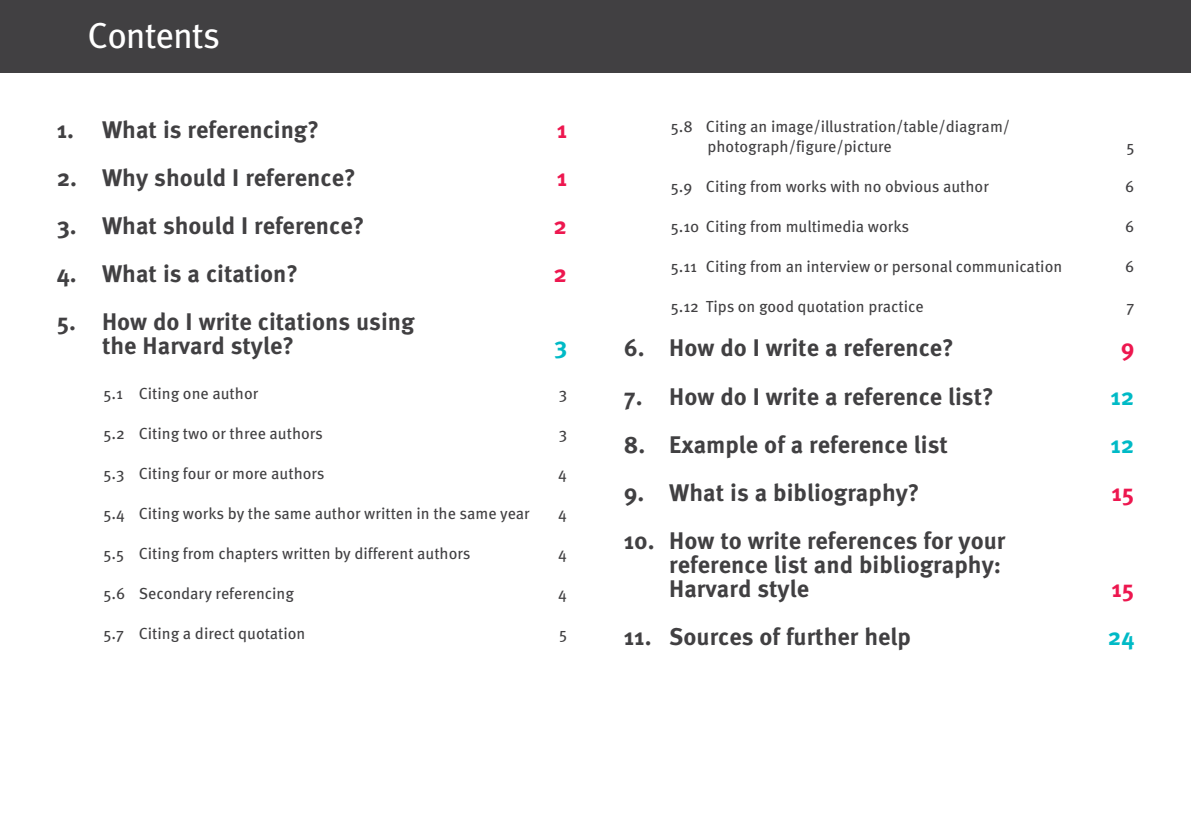
<style>
.page{position:relative;width:1191px;height:840px;background:#fff}
.page>*{position:absolute;margin:0;border:0;box-sizing:border-box;transform-origin:0 0}
.t1{font:36px "Meta OT";letter-spacing:-.03em;color:#fff}
.t2{font:700 24px/24px "Meta OT";color:#414042}
.t3{font:700 24px "Meta OT";color:#ed174f}
.t4{font:700 24px "Meta OT";color:#00bac6}
.t5{font:16px/20px "Meta OT";color:#414042}
</style>
<div class="page">
<div style="left:0;top:0;width:1191px;height:72px;background:#414042"></div>
<h1 class="t1" style="left:88px;top:13px;width:134px">Contents</h1>
<h2 class="t2" style="left:57px;top:118px;width:264px">1. What is referencing?</h2>
<h2 class="t3" style="left:557px;top:115px;width:12px">1</h2>
<h2 class="t2" style="left:57px;top:166px;width:300px">2. Why should I reference?</h2>
<h2 class="t3" style="left:557px;top:163px;width:12px">1</h2>
<h2 class="t2" style="left:57px;top:214px;width:309px">3. What should I reference?</h2>
<h2 class="t3" style="left:553px;top:211px;width:15px">2</h2>
<h2 class="t2" style="left:57px;top:262px;width:243px">4. What is a citation?</h2>
<h2 class="t3" style="left:553px;top:259px;width:15px">2</h2>
<h2 class="t2" style="left:102px;top:310px;width:314px;text-indent:-45px">5. How do I write citations using the Harvard style?</h2>
<h2 class="t4" style="left:554px;top:331px;width:15px">3</h2>
<p class="t5" style="left:103px;top:383px;width:156px">5.1 Citing one author</p>
<p class="t5" style="left:559px;top:383px;width:10px">3</p>
<p class="t5" style="left:103px;top:423px;width:221px">5.2 Citing two or three authors</p>
<p class="t5" style="left:559px;top:423px;width:10px">3</p>
<p class="t5" style="left:103px;top:463px;width:223px">5.3 Citing four or more authors</p>
<p class="t5" style="left:558px;top:463px;width:11px">4</p>
<p class="t5" style="left:103px;top:503px;width:428px">5.4 Citing works by the same author written in the same year</p>
<p class="t5" style="left:558px;top:503px;width:11px">4</p>
<p class="t5" style="left:103px;top:543px;width:368px">5.5 Citing from chapters written by different authors</p>
<p class="t5" style="left:558px;top:543px;width:11px">4</p>
<p class="t5" style="left:103px;top:583px;width:192px">5.6 Secondary referencing</p>
<p class="t5" style="left:558px;top:583px;width:11px">4</p>
<p class="t5" style="left:103px;top:623px;width:203px">5.7 Citing a direct quotation</p>
<p class="t5" style="left:559px;top:623px;width:9px">5</p>
<p class="t5" style="left:707px;top:117px;width:304px;text-indent:-37px">5.8 Citing an image/illustration/table/diagram/ photograph/figure/picture</p>
<p class="t5" style="left:1126px;top:137px;width:9px">5</p>
<p class="t5" style="left:670px;top:177px;width:320px">5.9 Citing from works with no obvious author</p>
<p class="t5" style="left:1125px;top:177px;width:11px">6</p>
<p class="t5" style="left:670px;top:217px;width:240px">5.10 Citing from multimedia works</p>
<p class="t5" style="left:1125px;top:217px;width:11px">6</p>
<p class="t5" style="left:670px;top:257px;width:393px">5.11 Citing from an interview or personal communication</p>
<p class="t5" style="left:1125px;top:257px;width:11px">6</p>
<p class="t5" style="left:670px;top:297px;width:254px">5.12 Tips on good quotation practice</p>
<p class="t5" style="left:1126px;top:297px;width:9px">7</p>
<h2 class="t2" style="left:624px;top:336px;width:331px">6. How do I write a reference?</h2>
<h2 class="t3" style="left:1120px;top:333px;width:15px">9</h2>
<h2 class="t2" style="left:624px;top:384px;width:371px">7. How do I write a reference list?</h2>
<h2 class="t4" style="left:1110px;top:381px;width:25px">12</h2>
<h2 class="t2" style="left:624px;top:432px;width:325px">8. Example of a reference list</h2>
<h2 class="t4" style="left:1110px;top:429px;width:25px">12</h2>
<h2 class="t2" style="left:624px;top:480px;width:297px">9. What is a bibliography?</h2>
<h2 class="t3" style="left:1111px;top:477px;width:24px">15</h2>
<h2 class="t2" style="left:669px;top:528px;width:338px;text-indent:-45px">10. How to write references for your reference list and bibliography:<br>Harvard style</h2>
<h2 class="t3" style="left:1111px;top:573px;width:24px">15</h2>
<h2 class="t2" style="left:624px;top:624px;width:289px">11. Sources of further help</h2>
<h2 class="t4" style="left:1107px;top:621px;width:28px">24</h2>
</div>
